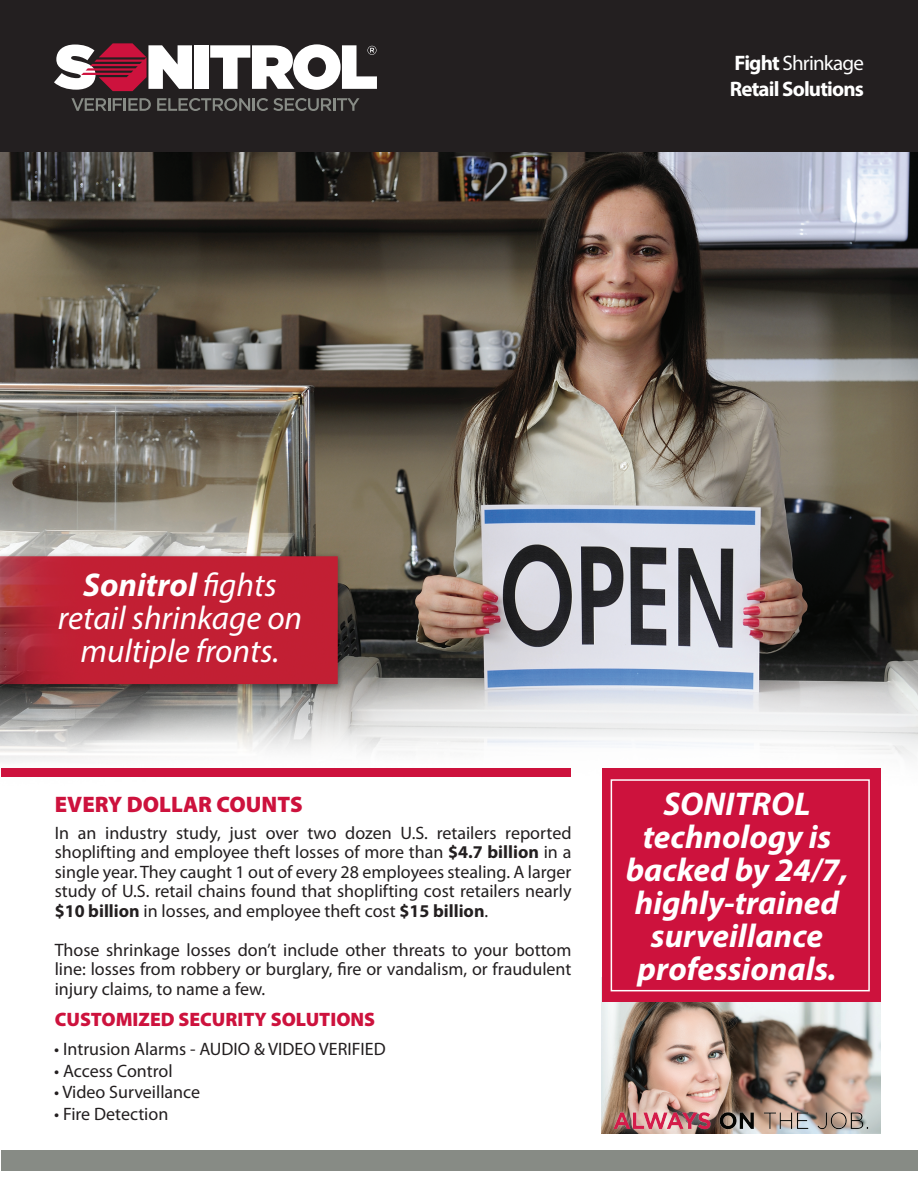
<style>
.page{position:relative;width:918px;height:1188px;background:#fff}
.page>*{position:absolute;margin:0;border:0;box-sizing:border-box;transform-origin:0 0}
.t1{font:italic 700 33px/33px "Myriad Pro";color:#fff;text-align:center}
.t2{font:italic 33px/33px "Myriad Pro";color:#fff;text-align:center}
.t3{font:900 22.5px "Myriad Pro";color:#cd123d}
.t4{font:700 21px/25.2px "Myriad Pro";letter-spacing:-.04em;color:#fff}
.t5{font:900 19.5px "Myriad Pro";color:#cd123d}
.t6{font:18px/19.5px "Myriad Pro";color:#231f20;text-align:justify}
.s1{font-weight:400}
.s2{font-weight:700}
</style>
<div class="page">
<img style="left:0;top:151px;width:918px;height:626px">
<div style="left:0;top:0;width:918px;height:151px;background:#231f20"></div>
<svg style="left:71px;top:98px;width:80px;height:13px"></svg>
<svg style="left:157px;top:98px;width:202px;height:13px"></svg>
<div style="left:194px;top:45px;width:15px;height:44px;background:#fff"></div>
<svg style="left:54px;top:43px;width:138px;height:48px"></svg>
<svg style="left:210px;top:44px;width:167px;height:46px"></svg>
<img style="left:602px;top:1002px;width:279px;height:132px">
<div style="left:2px;top:1150px;width:916px;height:21px;background:#878b85"></div>
<div style="left:2px;top:768px;width:569px;height:9px;background:#cd123d"></div>
<div style="left:602px;top:768px;width:279px;height:234px;background:#cd123d"></div>
<div style="left:611px;top:779px;width:259px;height:212px;border:2px solid #fff"></div>
<div style="left:605px;top:1103px;width:271px;height:35px;background:#fff;opacity:.75"></div>
<img style="left:613px;top:1109px;width:256px;height:23px">
<p class="t4" style="left:730px;top:50px;width:136px">Fight <span class="s1">Shrinkage<br></span>Retail Solutions</p>
<h1 class="t2" style="left:58px;top:568px;width:246px"><span class="s2">Sonitrol</span> fights retail shrinkage on multiple fronts.</h1>
<p class="t3" style="left:55px;top:791px;width:249px">EVERY DOLLAR COUNTS</p>
<p class="t6" style="left:55px;top:823px;width:518px">In an industry study, just over two dozen U.S. retailers reported shoplifting and employee theft losses of more than <span class="s2">$4.7 billion</span> in a single year. They caught 1 out of every 28 employees stealing. A larger study of U.S. retail chains found that shoplifting cost retailers nearly <span class="s2">$10 billion</span> in losses, and employee theft cost <span class="s2">$15 billion</span>.</p>
<p class="t6" style="left:55px;top:940px;width:518px">Those shrinkage losses don’t include other threats to your bottom line: losses from robbery or burglary, fire or vandalism, or fraudulent injury claims, to name a few.</p>
<p class="t5" style="left:55px;top:1008px;width:322px">CUSTOMIZED SECURITY SOLUTIONS</p>
<p class="t6" style="left:54px;top:1040px;width:333px">• Intrusion Alarms - AUDIO &amp; VIDEO VERIFIED</p>
<p class="t6" style="left:54px;top:1061px;width:120px">• Access Control</p>
<p class="t6" style="left:54px;top:1083px;width:148px">• Video Surveillance</p>
<p class="t6" style="left:54px;top:1105px;width:116px">• Fire Detection</p>
<h1 class="t1" style="left:626px;top:786px;width:224px">SONITROL technology is backed by 24/7, highly-trained surveillance professionals.</h1>
</div>
